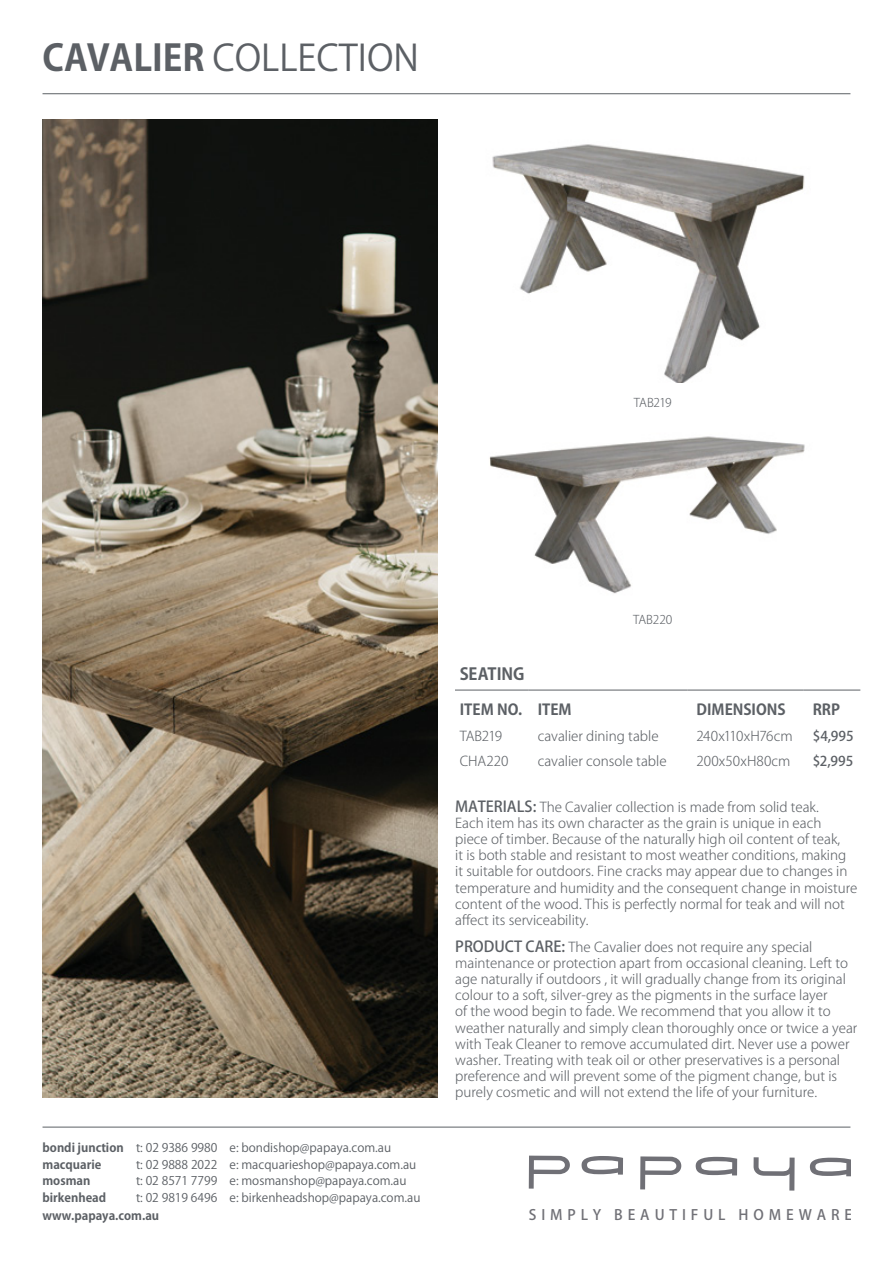
<style>
.page{position:relative;width:893px;height:1263px;background:#fff}
.page>*{position:absolute;margin:0;border:0;box-sizing:border-box;transform-origin:0 0}
.t1{font:36px "Koz Go Pr 6 N";color:#5c6065}
.t2{font:700 16.5px "Koz Go Pr 6 N";letter-spacing:-.005em;color:#5c6065}
.t3{font:700 15px "Koz Go Pr 6 N";color:#5c6065}
.t4{font:14.25px "Koz Go Pro Medium 90 msp RKSJ H";letter-spacing:.345em;color:#707076}
.t5{font:300 13.5px/16.2px "Koz Go Pr 6 N";color:#5c6065}
.t6{font:500 13.5px "Koz Go Pr 6 N";color:#5c6065}
.t7{font:12px/16.5px "Koz Go Pr 6 N";color:#5c6065}
.t8{font:700 12px "Koz Go Pr 6 N";color:#5c6065}
.t9{font:300 12px "Koz Go Pr 6 N";letter-spacing:-.02em;color:#5c6065}
.s1{font-weight:700}
.s2{font-weight:500;font-size:15px}
</style>
<div class="page">
<hr style="left:455px;top:690px;width:74px;height:1px;background:#5c6065">
<hr style="left:529px;top:690px;width:158px;height:1px;background:#5c6065">
<hr style="left:687px;top:690px;width:117px;height:1px;background:#5c6065">
<hr style="left:804px;top:690px;width:56px;height:1px;background:#5c6065">
<svg style="left:529px;top:1155px;width:41px;height:33px"></svg>
<svg style="left:640px;top:1156px;width:41px;height:33px"></svg>
<svg style="left:581px;top:1156px;width:42px;height:18px"></svg>
<svg style="left:696px;top:1157px;width:41px;height:18px"></svg>
<svg style="left:810px;top:1157px;width:40px;height:19px"></svg>
<svg style="left:753px;top:1157px;width:42px;height:33px"></svg>
<hr style="left:43px;top:93px;width:807px;height:1px;background:#5c6065">
<hr style="left:43px;top:1127px;width:807px;height:1px;background:#5c6065">
<img style="left:43px;top:119px;width:395px;height:978px">
<img style="left:489px;top:436px;width:316px;height:158px">
<img style="left:492px;top:144px;width:313px;height:238px">
<h1 class="t1" style="left:43px;top:38px;width:378px"><span class="s1">CAVALIER</span> COLLECTION</h1>
<p class="t9" style="left:634px;top:396px;width:40px">TAB219</p>
<p class="t7" style="left:43px;top:1140px;width:350px"><span class="s1">bondi junction</span> t: 02 9386 9980 e: bondishop@papaya.com.au <span class="s1">macquarie</span></p>
<p class="t7" style="left:136px;top:1156px;width:282px">t: 02 9888 2022 e: macquarieshop@papaya.com.au</p>
<p class="t8" style="left:42px;top:1174px;width:49px">mosman</p>
<p class="t7" style="left:136px;top:1173px;width:272px">t: 02 8571 7799 e: mosmanshop@papaya.com.au</p>
<p class="t8" style="left:42px;top:1191px;width:65px">birkenhead</p>
<p class="t7" style="left:136px;top:1189px;width:286px">t: 02 9819 6496 e: birkenheadshop@papaya.com.au</p>
<p class="t8" style="left:42px;top:1209px;width:118px">www.papaya.com.au</p>
<p class="t9" style="left:633px;top:613px;width:41px">TAB220</p>
<p class="t2" style="left:460px;top:665px;width:66px">SEATING</p>
<p class="t3" style="left:460px;top:701px;width:113px">ITEM NO. ITEM</p>
<p class="t3" style="left:696px;top:701px;width:91px">DIMENSIONS</p>
<p class="t3" style="left:813px;top:701px;width:29px">RRP</p>
<p class="t5" style="left:460px;top:728px;width:44px">TAB219</p>
<p class="t5" style="left:538px;top:728px;width:123px">cavalier dining table</p>
<p class="t5" style="left:696px;top:728px;width:98px">240x110xH76cm</p>
<p class="t6" style="left:813px;top:728px;width:42px">$4,995</p>
<p class="t5" style="left:460px;top:753px;width:50px">CHA220</p>
<p class="t5" style="left:538px;top:753px;width:131px">cavalier console table</p>
<p class="t5" style="left:696px;top:753px;width:95px">200x50xH80cm</p>
<p class="t6" style="left:813px;top:753px;width:42px">$2,995</p>
<p class="t5" style="left:455px;top:799px;width:404px"><span class="s2">MATERIALS:</span> The Cavalier collection is made from solid teak.<br>Each item has its own character as the grain is unique in each<br>piece of timber. Because of the naturally high oil content of teak,<br>it is both stable and resistant to most weather conditions, making it suitable for outdoors. Fine cracks may appear due to changes in temperature and humidity and the consequent change in moisture content of the wood. This is perfectly normal for teak and will not affect its serviceability.</p>
<p class="t5" style="left:455px;top:939px;width:404px"><span class="s2">PRODUCT CARE:</span> The Cavalier does not require any special maintenance or protection apart from occasional cleaning. Left to age naturally if outdoors , it will gradually change from its original colour to a soft, silver-grey as the pigments in the surface layer<br>of the wood begin to fade. We recommend that you allow it to weather naturally and simply clean thoroughly once or twice a year with Teak Cleaner to remove accumulated dirt. Never use a power washer. Treating with teak oil or other preservatives is a personal preference and will prevent some of the pigment change, but is purely cosmetic and will not extend the life of your furniture.</p>
<p class="t4" style="left:529px;top:1205px;width:325px">SIMPLY BEAUTIFUL HOMEWARE</p>
</div>
